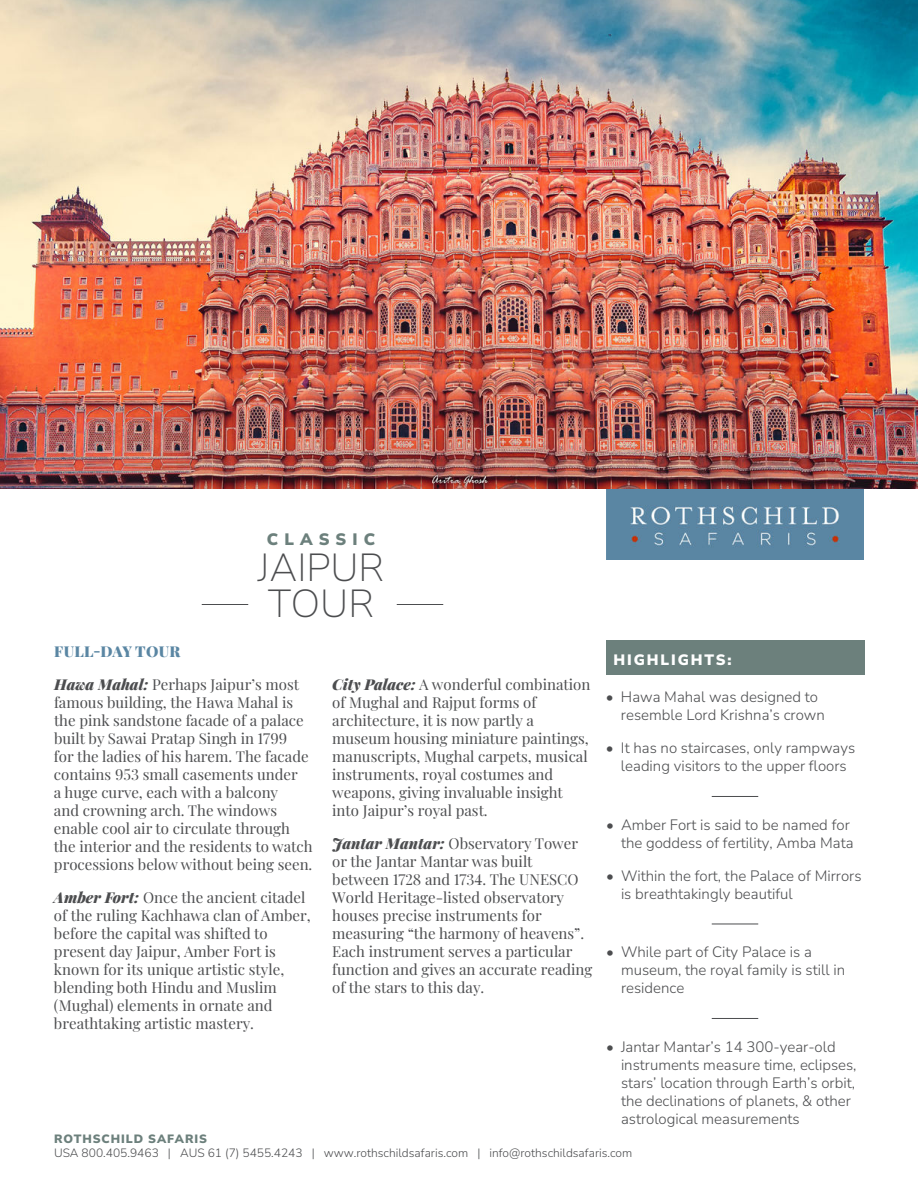
<style>
.page{position:relative;width:918px;height:1188px;background:#fff}
.page>*{position:absolute;margin:0;border:0;box-sizing:border-box;transform-origin:0 0}
.t1{font:200 39px/36px "Nunito Sans 12 pt";color:#4c4d4f}
.t2{font:200 16.5px "Nunito Sans 12 pt";letter-spacing:.37em;color:#6c807c}
.t3{font:15px/18px "Playfair Display";color:#4c4d4f}
.t4{font:200 15px/18px "Nunito Sans 12 pt";color:#4c4d4f}
.t5{font:900 15px "Playfair Display";letter-spacing:.02em;color:#5a86a3}
.t6{font:200 15px "Nunito Sans 12 pt";letter-spacing:.125em;color:#fff}
.t7{font:200 12px "Nunito Sans 12 pt";color:#4c4d4f}
.t8{font:200 12px "Nunito Sans 12 pt";letter-spacing:.075em;color:#6c807c}
.s1{font-weight:900;font-style:italic}
</style>
<div class="page">
<hr style="left:202px;top:604px;width:46px;height:1px;background:#4c4d4f">
<hr style="left:397px;top:604px;width:46px;height:1px;background:#4c4d4f">
<img style="left:606px;top:489px;width:258px;height:71px">
<div style="left:606px;top:640px;width:258px;height:35px;background:#6c807c"></div>
<hr style="left:712px;top:796px;width:46px;height:1px;background:#4c4d4f">
<hr style="left:712px;top:924px;width:46px;height:1px;background:#4c4d4f">
<hr style="left:712px;top:1018px;width:46px;height:1px;background:#4c4d4f">
<img style="left:0;top:0;width:918px;height:489px">
<p class="t2" style="left:267px;top:533px;width:110px">CLASSIC</p>
<h1 class="t1" style="left:258px;top:552px;width:128px">JAIPUR<br>TOUR</h1>
<p class="t5" style="left:54px;top:639px;width:127px">FULL-DAY TOUR</p>
<p class="t3" style="left:54px;top:676px;width:260px"><span class="s1">Hawa Mahal:</span> Perhaps Jaipur’s most famous building, the Hawa Mahal is the pink sandstone facade of a palace built by Sawai Pratap Singh in 1799<br>for the ladies of his harem. The facade contains 953 small casements under<br>a huge curve, each with a balcony<br>and crowning arch. The windows enable cool air to circulate through the interior and the residents to watch processions below without being seen.</p>
<p class="t3" style="left:54px;top:889px;width:258px"><span class="s1">Amber Fort:</span> Once the ancient citadel of the ruling Kachhawa clan of Amber, before the capital was shifted to present day Jaipur, Amber Fort is known for its unique artistic style, blending both Hindu and Muslim (Mughal) elements in ornate and breathtaking artistic mastery.</p>
<p class="t3" style="left:332px;top:676px;width:260px"><span class="s1">City Palace:</span> A wonderful combination of Mughal and Rajput forms of architecture, it is now partly a museum housing miniature paintings, manuscripts, Mughal carpets, musical instruments, royal costumes and weapons, giving invaluable insight into Jaipur’s royal past.</p>
<p class="t3" style="left:332px;top:835px;width:262px"><span class="s1">Jantar Mantar:</span> Observatory Tower or the Jantar Mantar was built between 1728 and 1734. The UNESCO World Heritage-listed observatory houses precise instruments for measuring “the harmony of heavens”.<br>Each instrument serves a particular function and gives an accurate reading of the stars to this day.</p>
<p class="t6" style="left:614px;top:655px;width:120px">HIGHLIGHTS:</p>
<p class="t4" style="left:621px;top:689px;width:205px;text-indent:-15px">• Hawa Mahal was designed to resemble Lord Krishna’s crown</p>
<p class="t4" style="left:606px;top:740px;width:251px;text-align:center">• It has no staircases, only rampways leading visitors to the upper floors</p>
<p class="t4" style="left:606px;top:817px;width:249px;text-align:right">• Amber Fort is said to be named for the goddess of fertility, Amba Mata</p>
<p class="t4" style="left:621px;top:868px;width:242px;text-indent:-15px">• Within the fort, the Palace of Mirrors is breathtakingly beautiful</p>
<p class="t4" style="left:621px;top:944px;width:226px;text-indent:-15px">• While part of City Palace is a museum, the royal family is still in residence</p>
<p class="t4" style="left:621px;top:1039px;width:237px;text-indent:-15px">• Jantar Mantar’s 14 300-year-old instruments measure time, eclipses, stars’ location through Earth’s orbit, the declinations of planets, &amp; other astrological measurements</p>
<p class="t8" style="left:54px;top:1134px;width:154px">ROTHSCHILD SAFARIS</p>
<p class="t7" style="left:54px;top:1149px;width:580px">USA 800.405.9463 | AUS 61 (7) 5455.4243 | www.rothschildsafaris.com | info@rothschildsafaris.com</p>
</div>
